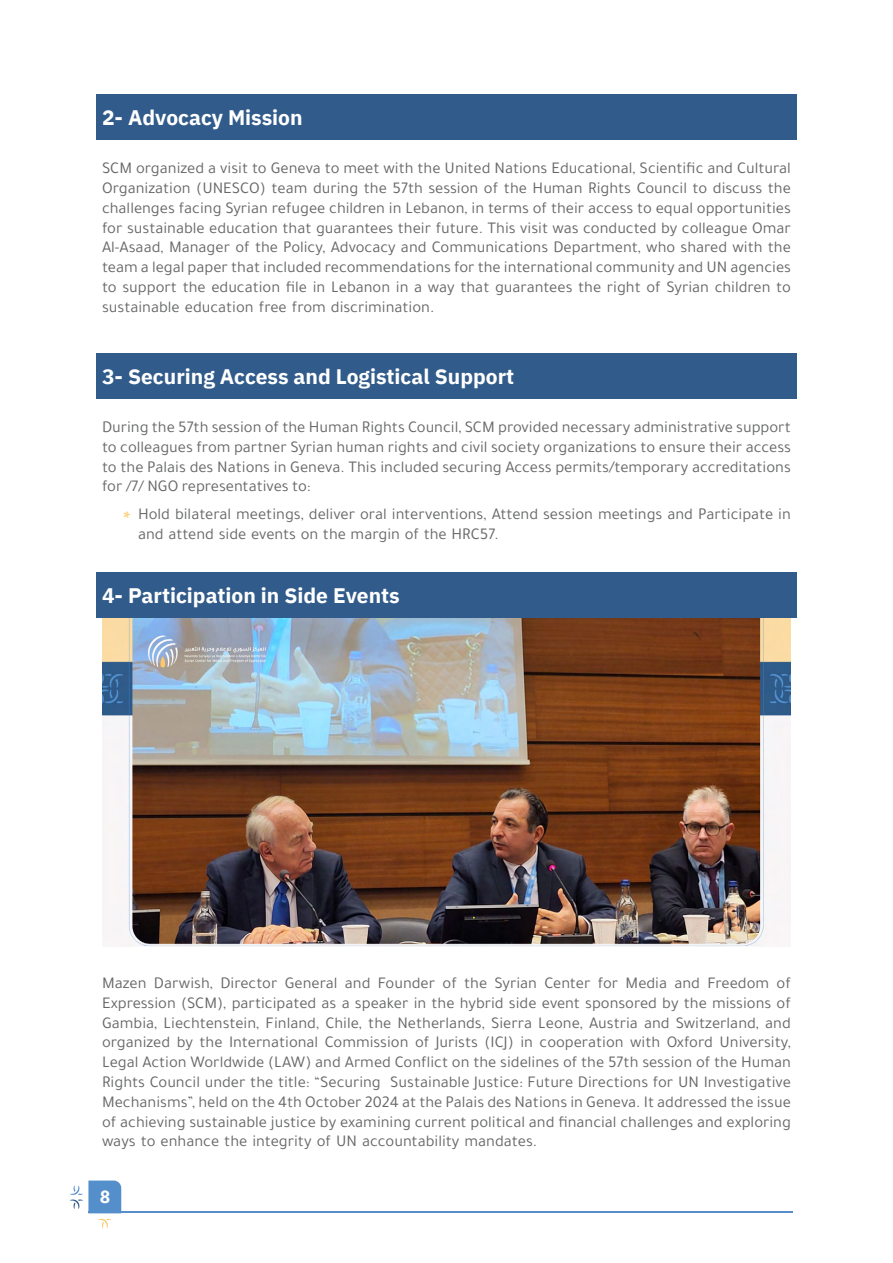
<style>
.page{position:relative;width:893px;height:1263px;background:#fff}
.page>*{position:absolute;margin:0;border:0;box-sizing:border-box;transform-origin:0 0}
.t1{font:22.5px "Tajawal";color:#fcca6c}
.t2{font:700 21px "IBM Plex Sans Arabic";color:#fff}
.t3{font:700 19.5px "Tajawal";color:#fff}
.t4{font:16.5px/19.8px "Tajawal";color:#666767;text-align:justify}
</style>
<div class="page">
<svg style="left:99px;top:1219px;width:12px;height:9px"></svg>
<svg style="left:70px;top:1180px;width:51px;height:31px"></svg>
<hr style="left:88px;top:1211px;width:705px;height:2px;background:#548fcc">
<div style="left:96px;top:95px;width:701px;height:45px;background:#315b8a"></div>
<div style="left:96px;top:353px;width:701px;height:45px;background:#315b8a"></div>
<div style="left:96px;top:573px;width:701px;height:45px;background:#315b8a"></div>
<img style="left:102px;top:618px;width:689px;height:328px">
<p class="t2" style="left:102px;top:105px;width:202px">2- Advocacy Mission</p>
<p class="t4" style="left:102px;top:158px;width:690px">SCM organized a visit to Geneva to meet with the United Nations Educational, Scientific and Cultural Organization (UNESCO) team during the 57th session of the Human Rights Council to discuss the challenges facing Syrian refugee children in Lebanon in, terms of their access to equal opportunities for sustainable education that guarantees their future. This visit was conducted by colleague Omar Al-Asaad, Manager of the Policy, Advocacy and Communications Department, who shared with the team a legal paper that included recommendations for the international community and UN agencies to support the education file in Lebanon in a way that guarantees the right of Syrian children to sustainable education free from discrimination.</p>
<p class="t2" style="left:102px;top:364px;width:414px">3- Securing Access and Logistical Support</p>
<p class="t4" style="left:102px;top:417px;width:690px">During the 57th session of the Human Rights Council, SCM provided necessary administrative support to colleagues from partner Syrian human rights and civil society organizations to ensure their access to the Palais des Nations in Geneva. This included securing Access permits/temporary accreditations for /7/ NGO representatives to:</p>
<p class="t4" style="left:138px;top:504px;width:654px">Hold bilateral meetings, deliver oral interventions, Attend session meetings and Participate in</p>
<h1 class="t1" style="left:123px;top:504px;width:9px">*</h1>
<p class="t4" style="left:138px;top:524px;width:362px">and attend side events on the margin of the HRC57.</p>
<p class="t2" style="left:102px;top:584px;width:299px">4- Participation in Side Events</p>
<p class="t4" style="left:102px;top:973px;width:690px;text-align:right">Mazen Darwish, Director General and Founder of the Syrian Center for Media and Freedom of Expression (SCM ,) participated as a speaker in the hybrid side event sponsored by the missions of Gambia, Liechtenstein, Finland, Chile, the Netherlands, Sierra Leone, Austria and Switzerland, and organized by the International Commission of Jurists (ICJ) in cooperation with Oxford University, Legal Action Worldwide (LAW) and Armed Conflict on the sidelines of the 57th session of the Human Sustainable Justice: Future Directions for UN Investigative</p>
<p class="t4" style="left:102px;top:1072px;width:690px;text-align:left">Rights Council under the title “: Securing<br>Mechanisms ,” held on the 4th October 2024 at the Palais des Nations in Geneva It. addressed the issue of achieving sustainable justice by examining current political and financial challenges and exploring ways to enhance the integrity of UN accountability mandates.</p>
<p class="t3" style="left:100px;top:1182px;width:12px">8</p>
</div>
